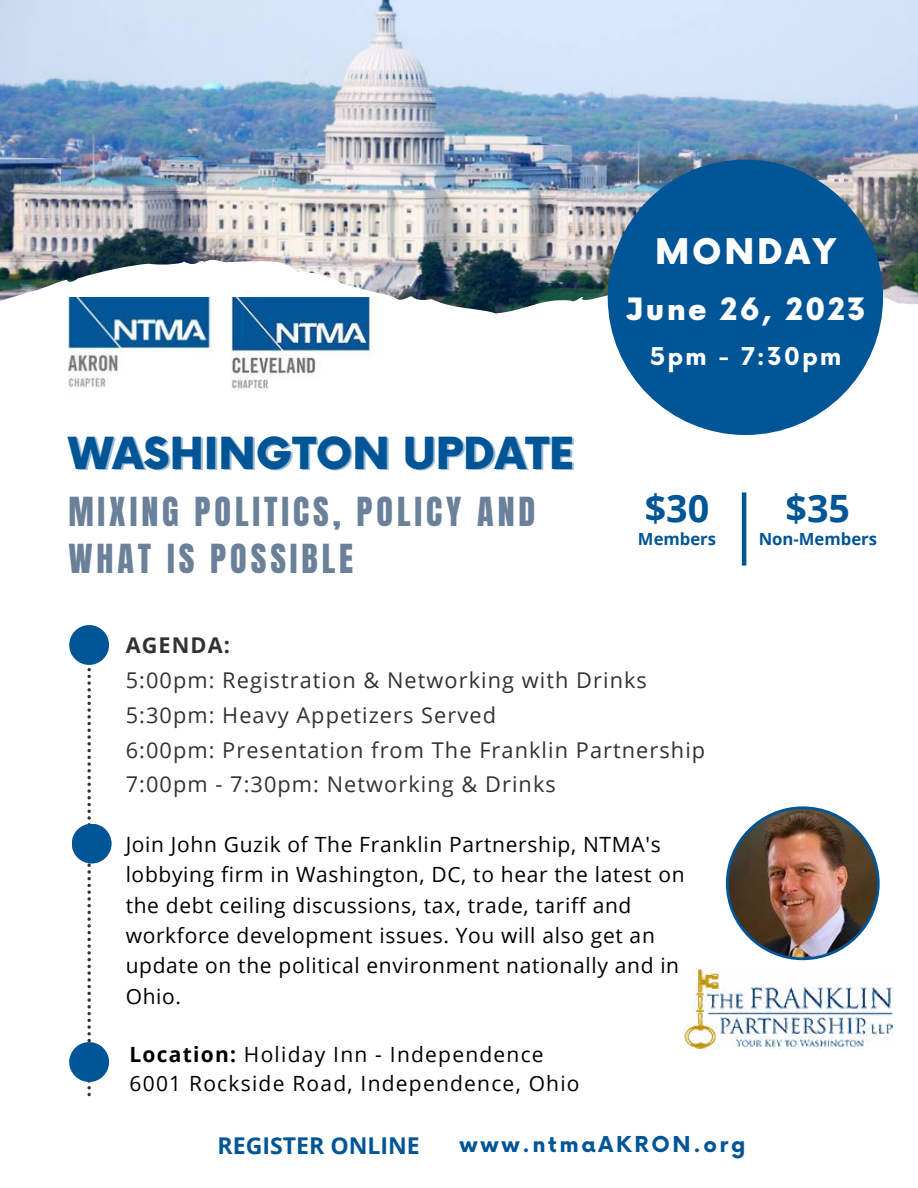
<style>
.page{position:relative;width:918px;height:1188px;background:#fff}
.page>*{position:absolute;margin:0;border:0;box-sizing:border-box;transform-origin:0 0}
.t1{font:900 43.05px "Now";color:#005596}
.t2{font:700 37.65px "Open Sans";color:#005596}
.t3{font:900 34.5px "Now";letter-spacing:.08em;color:#fff}
.t4{font:34.05px/47.2px "Anton";letter-spacing:.115em;color:#6a8199}
.t5{font:900 30px "Now";letter-spacing:.08em;color:#fff}
.t6{font:700 24px "Now";letter-spacing:.08em;color:#fff}
.t7{font:700 23.1px "Open Sans";color:#005596}
.t8{font:21.75px "Open Sans";letter-spacing:.05em;color:#323232}
.t9{font:700 21.75px "Open Sans";letter-spacing:.05em;color:#323232}
.t10{font:700 21.3px "Now";letter-spacing:.125em;color:#005596}
.t11{font:21px/30.3px "Open Sans";letter-spacing:.035em;color:#000}
.t12{font:21px "Open Sans";letter-spacing:.06em;color:#000}
.t13{font:700 16.65px "Open Sans";color:#005596}
.s1{font-weight:700}
</style>
<div class="page">
<svg style="left:87px;top:668px;width:4px;height:428px"></svg>
<img style="left:0;top:0;width:918px;height:315px">
<img style="left:68px;top:297px;width:152px;height:91px">
<div style="left:69px;top:625px;width:40px;height:40px;background:#005596;border-radius:50%"></div>
<div style="left:72px;top:824px;width:40px;height:40px;background:#005596;border-radius:50%"></div>
<div style="left:69px;top:1042px;width:40px;height:40px;background:#005596;border-radius:50%"></div>
<img style="left:726px;top:806px;width:154px;height:154px">
<img style="left:231px;top:297px;width:152px;height:93px">
<hr style="left:742px;top:492px;width:4px;height:74px;background:#005596">
<img style="left:684px;top:968px;width:209px;height:80px">
<div style="left:608px;top:160px;width:275px;height:275px;background:#005596;border-radius:50%"></div>
<p class="t1" style="left:68px;top:430px;width:507px">WASHINGTON UPDATE</p>
<p class="t4" style="left:68px;top:489px;width:468px">MIXING POLITICS, POLICY AND<br>WHAT IS POSSIBLE</p>
<p class="t3" style="left:655px;top:233px;width:183px">MONDAY</p>
<p class="t5" style="left:626px;top:293px;width:242px">June 26, 2023</p>
<p class="t6" style="left:650px;top:343px;width:193px">5pm - 7:30pm</p>
<p class="t2" style="left:645px;top:482px;width:66px">$30</p>
<p class="t13" style="left:638px;top:527px;width:80px">Members</p>
<p class="t2" style="left:786px;top:482px;width:66px">$35</p>
<p class="t13" style="left:759px;top:527px;width:120px">Non-Members</p>
<p class="t9" style="left:126px;top:630px;width:106px">AGENDA:</p>
<p class="t8" style="left:126px;top:665px;width:523px">5:00pm: Registration &amp; Networking with Drinks</p>
<p class="t8" style="left:126px;top:699px;width:372px">5:30pm: Heavy Appetizers Served</p>
<p class="t8" style="left:126px;top:734px;width:581px">6:00pm: Presentation from The Franklin Partnership</p>
<p class="t8" style="left:126px;top:769px;width:432px">7:00pm - 7:30pm: Networking &amp; Drinks</p>
<p class="t11" style="left:126px;top:828px;width:561px">Join John Guzik of The Franklin Partnership, NTMA's lobbying firm in Washington, DC, to hear the latest on the debt ceiling discussions, tax, trade, tariff and workforce development issues. You will also get an update on the political environment nationally and in Ohio.</p>
<p class="t12" style="left:130px;top:1039px;width:416px"><span class="s1">Location:</span> Holiday Inn - Independence</p>
<p class="t12" style="left:130px;top:1068px;width:452px">6001 Rockside Road, Independence, Ohio</p>
<p class="t7" style="left:218px;top:1129px;width:204px">REGISTER ONLINE</p>
<p class="t10" style="left:460px;top:1133px;width:287px">www.ntmaAKRON.org</p>
</div>
